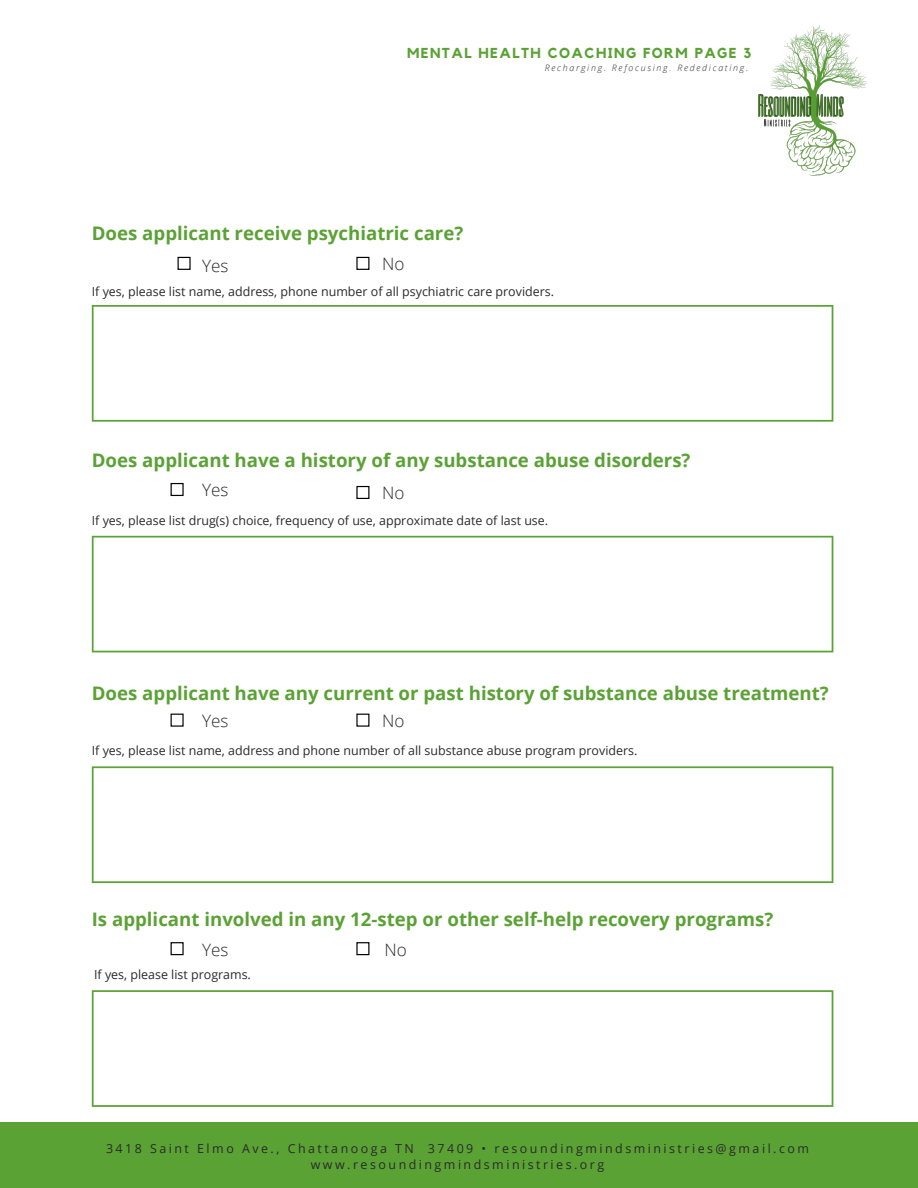
<style>
.page{position:relative;width:918px;height:1188px;background:#fff}
.page>*{position:absolute;margin:0;border:0;box-sizing:border-box;transform-origin:0 0}
.t1{font:700 18.6px "Open Sans";color:#5ba235}
.t2{font:300 17.1px "Open Sans";color:#2a2a2a}
.t3{font:700 14.4px "Kollektif";letter-spacing:.1em;color:#5ba235}
.t4{font:12.45px "Open Sans";color:#2a2a2a}
.t5{font:12.45px/17px "Open Sans";letter-spacing:.2em;color:#2a2a2a;text-align:center}
.t6{font:italic 300 8.85px "Open Sans";letter-spacing:.2em;color:#2a2a2a}
</style>
<div class="page">
<div style="left:0;top:1122px;width:918px;height:66px;background:#5ba235"></div>
<img style="left:758px;top:25px;width:109px;height:151px">
<div style="left:178px;top:257px;width:13px;height:13px;border:1px solid #000"></div>
<div style="left:356px;top:257px;width:13px;height:13px;border:1px solid #000"></div>
<svg style="left:92px;top:305px;width:741px;height:117px"></svg>
<div style="left:171px;top:483px;width:13px;height:13px;border:1px solid #000"></div>
<div style="left:356px;top:486px;width:13px;height:13px;border:1px solid #000"></div>
<svg style="left:92px;top:536px;width:741px;height:116px"></svg>
<div style="left:171px;top:714px;width:13px;height:13px;border:1px solid #000"></div>
<div style="left:356px;top:714px;width:13px;height:13px;border:1px solid #000"></div>
<svg style="left:92px;top:766px;width:741px;height:117px"></svg>
<div style="left:171px;top:942px;width:13px;height:13px;border:1px solid #000"></div>
<div style="left:356px;top:942px;width:13px;height:13px;border:1px solid #000"></div>
<svg style="left:92px;top:990px;width:741px;height:117px"></svg>
<p class="t3" style="left:407px;top:47px;width:346px">MENTAL HEALTH COACHING FORM PAGE 3</p>
<p class="t6" style="left:545px;top:62px;width:205px">Recharging. Refocusing. Rededicating.</p>
<h1 class="t1" style="left:92px;top:220px;width:373px">Does applicant receive psychiatric care?</h1>
<h2 class="t2" style="left:202px;top:253px;width:28px">Yes</h2>
<h2 class="t2" style="left:382px;top:252px;width:24px">No</h2>
<p class="t4" style="left:92px;top:283px;width:464px">If yes, please list name, address, phone number of all psychiatric care providers.</p>
<h1 class="t1" style="left:92px;top:447px;width:600px">Does applicant have a history of any substance abuse disorders?</h1>
<h2 class="t2" style="left:202px;top:478px;width:28px">Yes</h2>
<h2 class="t2" style="left:382px;top:481px;width:24px">No</h2>
<p class="t4" style="left:92px;top:512px;width:458px">If yes, please list drug(s) choice, frequency of use, approximate date of last use.</p>
<h1 class="t1" style="left:92px;top:680px;width:739px">Does applicant have any current or past history of substance abuse treatment?</h1>
<h2 class="t2" style="left:202px;top:709px;width:28px">Yes</h2>
<h2 class="t2" style="left:382px;top:709px;width:24px">No</h2>
<p class="t4" style="left:92px;top:742px;width:547px">If yes, please list name, address and phone number of all substance abuse program providers.</p>
<h1 class="t1" style="left:92px;top:906px;width:683px">Is applicant involved in any 12-step or other self-help recovery programs?</h1>
<h2 class="t2" style="left:202px;top:937px;width:28px">Yes</h2>
<h2 class="t2" style="left:385px;top:937px;width:24px">No</h2>
<p class="t4" style="left:94px;top:966px;width:158px">If yes, please list programs.</p>
<p class="t5" style="left:106px;top:1139px;width:705px">3418 Saint Elmo Ave., Chattanooga TN 37409 • resoundingmindsministries@gmail.com www.resoundingmindsministries.org</p>
</div>
